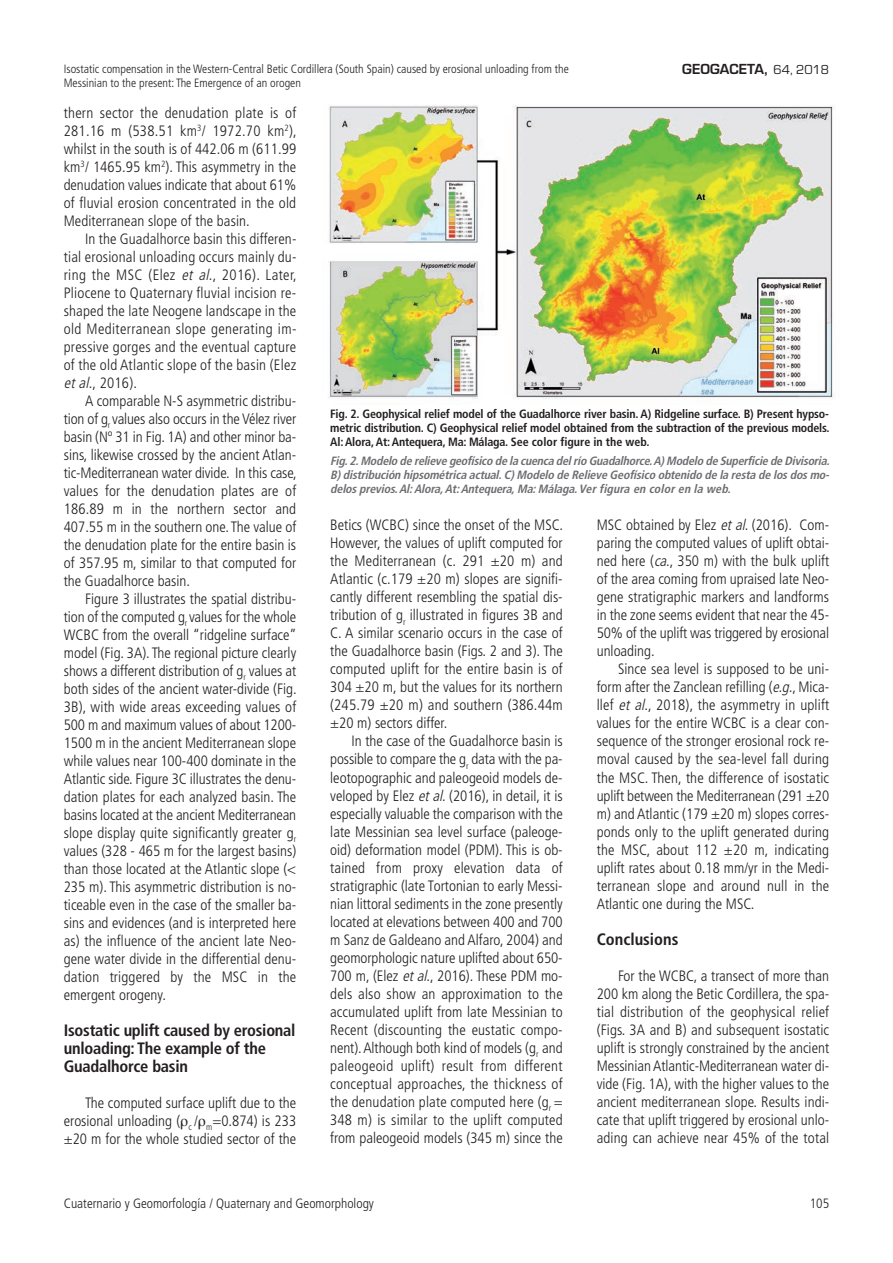
<style>
.page{position:relative;width:893px;height:1263px;background:#fff}
.page>*{position:absolute;margin:0;border:0;box-sizing:border-box;transform-origin:0 0}
.t1{font:700 condensed 16.5px/18px "Frutiger LT Std";letter-spacing:-.015em;color:#231f20}
.t2{font:300 condensed 15px/18px "Frutiger LT Std";color:#231f20;text-align:justify}
.t3{font:300 condensed 13.5px "Frutiger LT Std";color:#231f20}
.t4{font:600 13.5px "Eurostile LT Std";color:#231f20}
.t5{font:italic 700 condensed 12px/14.2px "Frutiger";letter-spacing:-.02em;color:#6c6d70;text-align:justify}
.t6{font:700 condensed 12px/14.2px "Frutiger";letter-spacing:-.015em;color:#231f20;text-align:justify}
.t7{font:300 condensed 12px/14.4px "Frutiger LT Std";color:#231f20}
.s1{font-family:"Eurostile";font-weight:400}
.s2{font-style:italic}
</style>
<div class="page">
<img style="left:328px;top:105px;width:507px;height:294px">
<p class="t7" style="left:64px;top:62px;width:506px">Isostatic compensation in the Western-Central Betic Cordillera (South Spain) caused by erosional unloading from the<br>Messinian to the present: The Emergence of an orogen</p>
<p class="t4" style="left:682px;top:64px;width:148px">GEOGACETA, <span class="s1">64, 2018</span></p>
<p class="t2" style="left:64px;top:105px;width:235px">thern sector the denudation plate is of 281.16 m (538.51 km<sup>3</sup>/ 1972.70 km<sup>2</sup>), whilst in the south is of 442.06 m (611.99 km<sup>3</sup>/ 1465.95 km<sup>2</sup>). This asymmetry in the denudation values indicate that about 61% of fluvial erosion concentrated in the old Mediterranean slope of the basin.</p>
<p class="t2" style="left:64px;top:231px;width:235px;text-indent:21px">In the Guadalhorce basin this differen&shy;tial erosional unloading occurs mainly du&shy;ring the MSC (Elez <span class="s2">et al</span>., 2016). Later, Pliocene to Quaternary fluvial incision re&shy;shaped the late Neogene landscape in the old Mediterranean slope generating im&shy;pressive gorges and the eventual capture of the old Atlantic slope of the basin (Elez <span class="s2">et al</span>., 2016).</p>
<p class="t2" style="left:64px;top:393px;width:234px;text-indent:21px">A comparable N-S asymmetric distribu&shy;tion of g<sub>r</sub> values also occurs in the Vélez river basin (Nº 31 in Fig. 1A) and other minor ba&shy;sins, likewise crossed by the ancient Atlan&shy;tic-Mediterranean water divide. In this case, values for the denudation plates are of 186.89 m in the northern sector and 407.55 m in the southern one. The value of the denudation plate for the entire basin is of 357.95 m, similar to that computed for the Guadalhorce basin.</p>
<p class="t2" style="left:64px;top:591px;width:235px;text-indent:21px">Figure 3 illustrates the spatial distribu&shy;tion of the computed g<sub>r</sub> values for the whole WCBC from the overall “ridgeline surface” model (Fig. 3A). The regional picture clearly shows a different distribution of g<sub>r</sub> values at both sides of the ancient water-divide (Fig.<br>3B), with wide areas exceeding values of 500 m and maximum values of about 1200- 1500 m in the ancient Mediterranean slope while values near 100-400 dominate in the Atlantic side. Figure 3C illustrates the denu&shy;dation plates for each analyzed basin. The basins located at the ancient Mediterranean slope display quite significantly greater g<sub>r </sub>values (328 - 465 m for the largest basins) than those located at the Atlantic slope (&lt; 235 m). This asymmetric distribution is no&shy;ticeable even in the case of the smaller ba&shy;sins and evidences (and is interpreted here as) the influence of the ancient late Neo&shy;gene water divide in the differential denu&shy;dation triggered by the MSC in the emergent orogeny.</p>
<p class="t1" style="left:64px;top:1022px;width:233px">Isostatic uplift caused by erosional unloading: The example of the<br>Guadalhorce basin</p>
<p class="t2" style="left:64px;top:1095px;width:234px;text-indent:21px">The computed surface uplift due to the erosional unloading ( <sub>c</sub> / <sub>m</sub>=0.874) is 233 ±20 m for the whole studied sector of the</p>
<p class="t6" style="left:330px;top:407px;width:501px">Fig. 2. Geophysical relief model of the Guadalhorce river basin. A) Ridgeline surface. B) Present hypso&shy;metric distribution. C) Geophysical relief model obtained from the subtraction of the previous models.<br>Al: Alora, At: Antequera, Ma: Málaga. See color figure in the web.</p>
<p class="t5" style="left:330px;top:454px;width:503px">Fig.2.Modelo de relieve geofísico de la cuenca delrío Guadalhorce.A)Modelo de Superficie de Divisoria.<br>B)distribución hipsométrica actual.C)Modelo de Relieve Geofísico obtenido de la resta de losdosmo&shy;delosprevios.Al:Alora,At:Antequera,Ma:Málaga.Ver figura en color en la web.</p>
<p class="t2" style="left:330px;top:517px;width:234px">Betics (WCBC) since the onset of the MSC.<br>However, the values of uplift computed for the Mediterranean (c. 291 ±20 m) and Atlantic (c.179 ±20 m) slopes are signifi&shy;cantly different resembling the spatial dis&shy;tribution of g<sub>r</sub> illustrated in figures 3B and C. A similar scenario occurs in the case of the Guadalhorce basin (Figs. 2 and 3). The computed uplift for the entire basin is of 304 ±20 m, but the values for its northern (245.79 ±20 m) and southern (386.44m ±20 m) sectors differ.</p>
<p class="t2" style="left:330px;top:733px;width:234px;text-indent:21px">In the case of the Guadalhorce basin is possible to compare the g<sub>r</sub> data with the pa&shy;leotopographic and paleogeoid models de&shy;veloped by Elez <span class="s2">etal</span>. (2016), in detail, it is especially valuable the comparison with the late Messinian sea level surface (paleoge&shy;oid) deformation model (PDM). This is ob&shy;tained from proxy elevation data of stratigraphic (late Tortonian to early Messi&shy;nian littoral sediments in the zone presently located at elevations between 400 and 700 m Sanz de Galdeano and Alfaro, 2004) and geomorphologic nature uplifted about 650- 700 m, (Elez <span class="s2">etal</span>., 2016). These PDM mo&shy;dels also show an approximation to the accumulated uplift from late Messinian to Recent (discounting the eustatic compo&shy;nent). Although both kind of models (g<sub>r</sub> and paleogeoid uplift) result from different conceptual approaches, the thickness of the denudation plate computed here (g<sub>r</sub> = 348 m) is similar to the uplift computed from paleogeoid models (345 m) since the</p>
<p class="t2" style="left:597px;top:517px;width:234px">MSC obtained by Elez <span class="s2">et al</span>. (2016). Com&shy;paring the computed values of uplift obtai&shy;ned here (<span class="s2">ca</span>., 350 m) with the bulk uplift of the area coming from upraised late Neo&shy;gene stratigraphic markers and landforms in the zone seems evident that near the 45- 50% of the uplift was triggered by erosional unloading.</p>
<p class="t2" style="left:597px;top:661px;width:234px;text-indent:21px">Since sea level is supposed to be uni&shy;form after the Zanclean refilling (<span class="s2">e.g.</span>, Mica&shy;llef <span class="s2">et al</span>., 2018), the asymmetry in uplift values for the entire WCBC is a clear con&shy;sequence of the stronger erosional rock re&shy;moval caused by the sea-level fall during the MSC. Then, the difference of isostatic uplift between the Mediterranean (291 ±20 m) and Atlantic (179 ±20 m) slopes corres&shy;ponds only to the uplift generated during the MSC, about 112 ±20 m, indicating uplift rates about 0.18 mm/yr in the Medi&shy;terranean slope and around null in the Atlantic one during the MSC.</p>
<p class="t1" style="left:597px;top:931px;width:83px">Conclusions</p>
<p class="t2" style="left:597px;top:967px;width:234px;text-indent:21px">For the WCBC, a transect of more than 200 km along the Betic Cordillera, the spa&shy;tial distribution of the geophysical relief (Figs. 3A and B) and subsequent isostatic uplift is strongly constrained by the ancient Messinian Atlantic-Mediterranean water di&shy;vide (Fig. 1A), with the higher values to the ancient mediterranean slope. Results indi&shy;cate that uplift triggered by erosional unlo&shy;ading can achieve near 45% of the total</p>
<p class="t3" style="left:64px;top:1198px;width:312px">Cuaternario y Geomorfología / Quaternary and Geomorphology</p>
<p class="t3" style="left:810px;top:1198px;width:21px">105</p>
</div>
